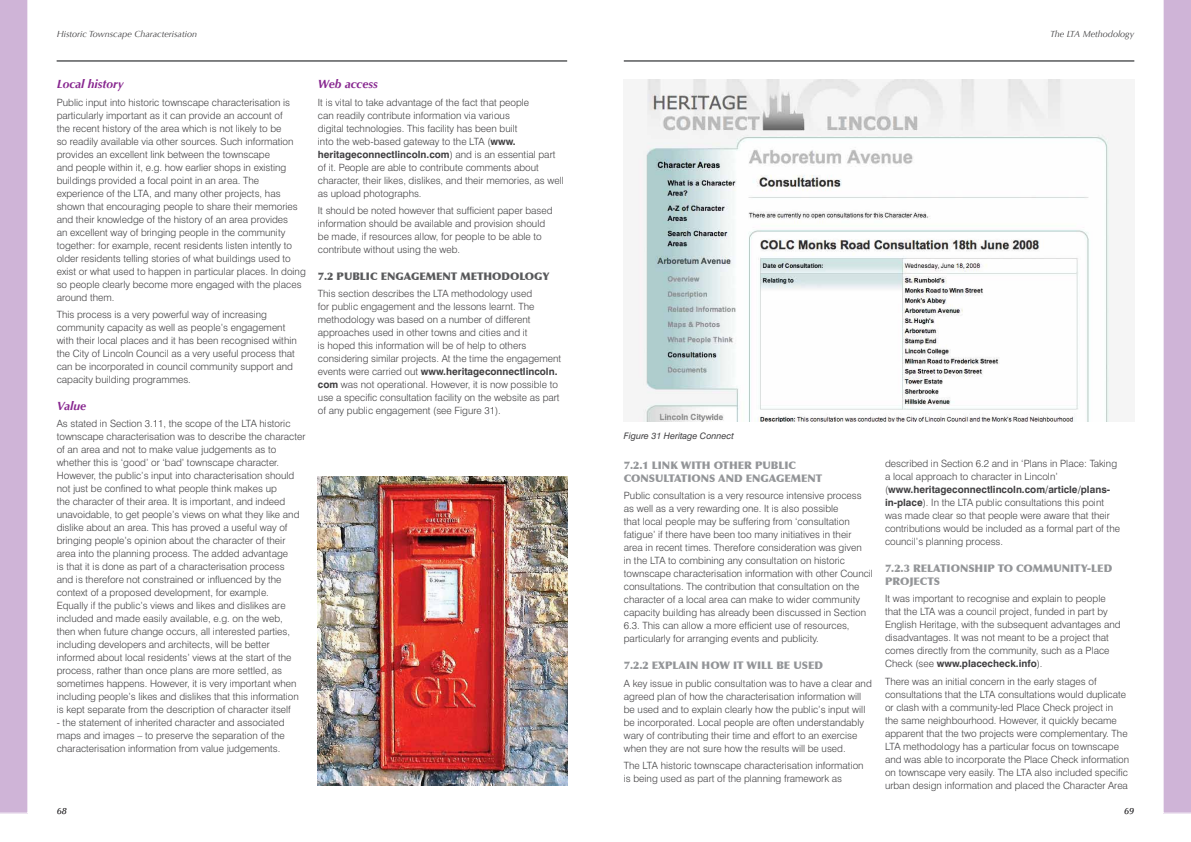
<style>
.page{position:relative;width:1191px;height:842px;background:#fff}
.page>*{position:absolute;margin:0;border:0;box-sizing:border-box;transform-origin:0 0}
.t1{font:italic 700 12px "Optima";color:#882890}
.t2{font:900 10.5px/13px "Optima";color:#939598}
.t3{font:900 10.5px "Optima";color:#58595b}
.t4{font:300 10px/13px "Swiss 721 BT";color:#414042}
.t5{font:italic 9px "Optima";color:#414042}
.t6{font:italic 9px "Swiss 721 BT";color:#414042}
.s1{font-weight:700}
</style>
<div class="page">
<div style="left:0;top:0;width:28px;height:814px;background:#cfb4d7"></div>
<hr style="left:57px;top:61px;width:510px;height:1px;background:#58595b">
<div style="left:1163px;top:0;width:28px;height:814px;background:#cfb4d7"></div>
<hr style="left:624px;top:61px;width:510px;height:1px;background:#58595b">
<img style="left:318px;top:476px;width:249px;height:309px">
<img style="left:638px;top:79px;width:472px;height:342px">
<p class="t5" style="left:57px;top:28px;width:142px">Historic Townscape Characterisation</p>
<p class="t5" style="left:1050px;top:28px;width:86px">The LTA Methodology</p>
<p class="t1" style="left:57px;top:77px;width:69px">Local history</p>
<p class="t4" style="left:57px;top:96px;width:251px">Public input into historic townscape characterisation is particularly important as it can provide an account of<br>the recent history of the area which is not likely to be<br>so readily available via other sources. Such information provides an excellent link between the townscape<br>and people within it, e.g. how earlier shops in existing buildings provided a focal point in an area. The experience of the LTA, and many other projects, has shown that encouraging people to share their memories and their knowledge of the history of an area provides<br>an excellent way of bringing people in the community together: for example, recent residents listen intently to older residents telling stories of what buildings used to exist or what used to happen in particular places. In doing so people clearly become more engaged with the places around them.</p>
<p class="t4" style="left:57px;top:308px;width:242px">This process is a very powerful way of increasing community capacity as well as people’s engagement with their local places and it has been recognised within the City of Lincoln Council as a very useful process that can be incorporated in council community support and capacity building programmes.</p>
<p class="t1" style="left:57px;top:399px;width:31px">Value</p>
<p class="t4" style="left:57px;top:417px;width:250px">As stated in Section 3.11, the scope of the LTA historic townscape characterisation was to describe the character of an area and not to make value judgements as to whether this is ‘good’ or ‘bad’ townscape character.<br>However, the public’s input into characterisation should not just be confined to what people think makes up<br>the character of their area. It is important, and indeed unavoidable, to get people’s views on what they like and dislike about an area. This has proved a useful way of bringing people’s opinion about the character of their area into the planning process. The added advantage<br>is that it is done as part of a characterisation process<br>and is therefore not constrained or influenced by the context of a proposed development, for example.<br>Equally if the public’s views and likes and dislikes are included and made easily available, e.g. on the web,<br>then when future change occurs, all interested parties, including developers and architects, will be better informed about local residents’ views at the start of the process, rather than once plans are more settled, as sometimes happens. However, it is very important when including people’s likes and dislikes that this information is kept separate from the description of character itself</p>
<p class="t4" style="left:57px;top:716px;width:229px;text-align:justify">- the statement of inherited character and associated maps and images – to preserve the separation of the characterisation information from value judgements.</p>
<p class="t1" style="left:318px;top:77px;width:61px">Web access</p>
<p class="t4" style="left:318px;top:96px;width:247px">It is vital to take advantage of the fact that people<br>can readily contribute information via various<br>digital technologies. This facility has been built<br>into the web-based gateway to the LTA (<span class="s1">www. heritageconnectlincoln.com</span>) and is an essential part of it. People are able to contribute comments about character, their likes, dislikes, and their memories, as well as upload photographs.</p>
<p class="t4" style="left:318px;top:204px;width:236px">It should be noted however that sufficient paper based information should be available and provision should be made, if resources allow, for people to be able to contribute without using the web.</p>
<p class="t3" style="left:318px;top:270px;width:152px">7.2 PUBLIC ENGAGEMENT METH</p>
<p class="t3" style="left:492px;top:270px;width:59px">ODOLOGY</p>
<p class="t4" style="left:318px;top:287px;width:245px">This section describes the LTA methodology used<br>for public engagement and the lessons learnt. The methodology was based on a number of different approaches used in other towns and cities and it<br>is hoped this information will be of help to others considering similar projects. At the time the engagement events were carried out <span class="s1">www.heritageconnectlincoln. com</span> was not operational. However, it is now possible to use a specific consultation facility on the website as part of any public engagement (see Figure 31).</p>
<p class="t6" style="left:624px;top:430px;width:111px">Figure 31 Heritage Connect</p>
<p class="t2" style="left:624px;top:459px;width:197px;text-indent:120px">R PUBLIC<br>CONSULTATIONS AND ENGAGEMENT</p>
<p class="t4" style="left:624px;top:489px;width:251px">Public consultation is a very resource intensive process as well as a very rewarding one. It is also possible<br>that local people may be suffering from ‘consultation fatigue’ if there have been too many initiatives in their<br>area in recent times. Therefore consideration was given<br>in the LTA to combining any consultation on historic townscape characterisation information with other Council consultations. The contribution that consultation on the character of a local area can make to wider community capacity building has already been discussed in Section 6.3. This can allow a more efficient use of resources, particularly for arranging events and publicity.</p>
<p class="t2" style="left:624px;top:659px;width:201px">7.2.2 EXPLAIN HOW IT WILL BE USED</p>
<p class="t4" style="left:624px;top:676px;width:249px">A key issue in public consultation was to have a clear and agreed plan of how the characterisation information will be used and to explain clearly how the public’s input will be incorporated. Local people are often understandably wary of contributing their time and effort to an exercise when they are not sure how the results will be used.</p>
<p class="t4" style="left:624px;top:759px;width:241px">The LTA historic townscape characterisation information is being used as part of the planning framework as</p>
<p class="t2" style="left:624px;top:459px;width:107px">7.2.1 LINK WITH OTHE</p>
<p class="t4" style="left:885px;top:457px;width:236px">described in Section 6.2 and in ‘Plans in Place: Taking a local approach to character in Lincoln’ (<span class="s1">www.heritageconnectlincoln.com/article/plans&shy;in-place</span>). In the LTA public consultations this point was made clear so that people were aware that their contributions would be included as a formal part of the council’s planning process.</p>
<p class="t2" style="left:885px;top:562px;width:229px">7.2.3 RELATIONSH IP TO COMMUNITY-LED<br>PROJECT</p>
<p class="t2" style="left:934px;top:575px;width:8px">S</p>
<p class="t4" style="left:885px;top:592px;width:237px">It was important to recognise and explain to people that the LTA was a council project, funded in part by English Heritage, with the subsequent advantages and disadvantages. It was not meant to be a project that comes directly from the community, such as a Place Check (see <span class="s1">www.placecheck.info</span>).</p>
<p class="t4" style="left:885px;top:674px;width:246px">There was an initial concern in the early stages of consultations that the LTA consultations would duplicate or clash with a community-led Place Check project in<br>the same neighbourhood. However, it quickly became apparent that the two projects were complementary. The LTA methodology has a particular focus on townscape and was able to incorporate the Place Check information on townscape very easily. The LTA also included specific urban design information and placed the Character Area</p>
<p class="t5" style="left:57px;top:805px;width:12px">68</p>
<p class="t5" style="left:1124px;top:805px;width:12px">69</p>
</div>
